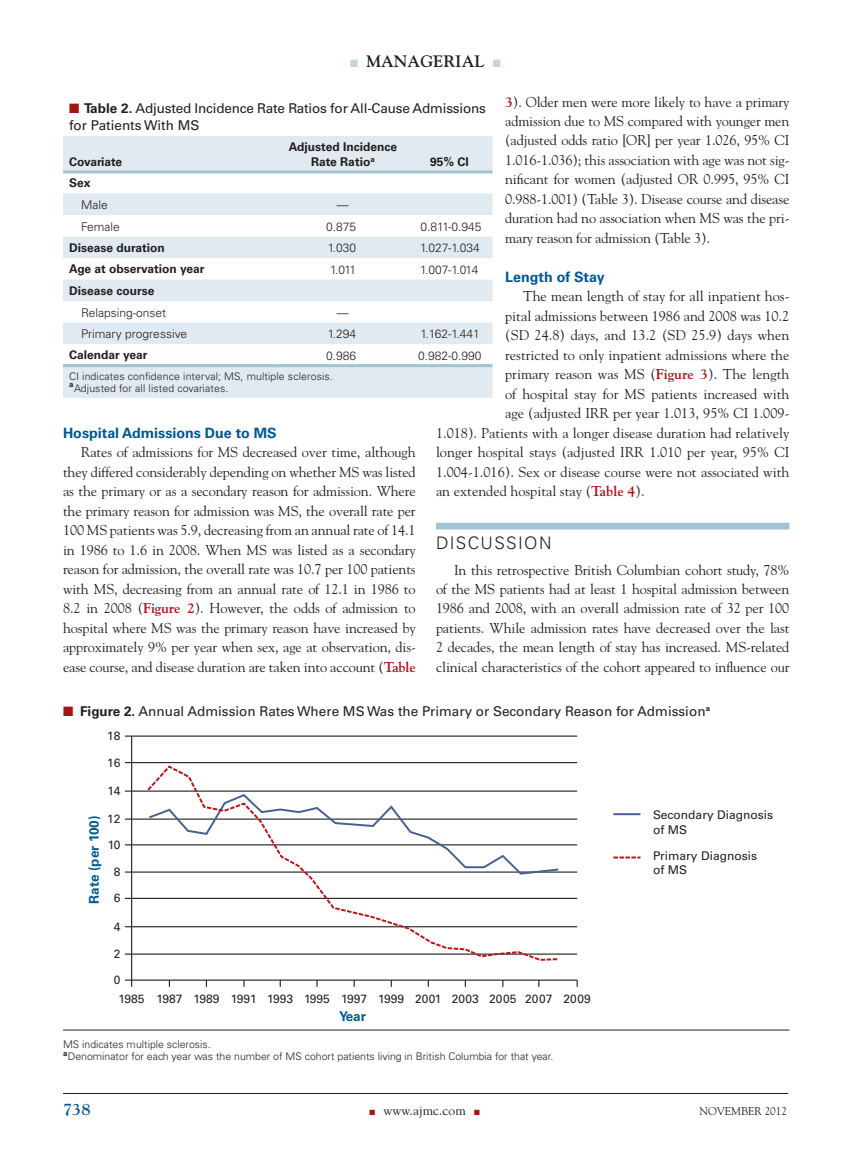
<style>
.page{position:relative;width:851px;height:1161px;background:#fff}
.page>*{position:absolute;margin:0;border:0;box-sizing:border-box;transform-origin:0 0}
.t1{font:300 17.25px "Univers";letter-spacing:.075em;color:#231f20}
.t2{font:700 16.5px "Goudy";color:#231f20}
.t3{font:700 16.5px "Goudy";color:#00578f}
.t4{font:14.25px/19.5px "Goudy";color:#231f20;text-align:justify}
.t5{font:700 14.25px "Univers";color:#00578f}
.t6{font:13.5px/16.5px "Univers";color:#231f20}
.t7{font:700 13.5px "Univers";color:#005b93}
.t8{font:13.5px "Goudy";color:#231f20}
.t9{font:300 12px "Univers";color:#231f20}
.t10{font:12px/14.4px "Univers";color:#231f20}
.t11{font:700 12px/15px "Univers";color:#231f20;text-align:center}
.t12{font:11.25px "Goudy";color:#231f20}
.t13{font:300 10.5px/12px "Univers";color:#231f20}
.s1{color:#c2d6e1}
.s2{font-weight:700;color:#a61216}
.s3{color:#a61216}
.s4{font-weight:700}
</style>
<div class="page">
<hr style="left:63px;top:1093px;width:725px;height:1px;background:#231f20">
<div style="left:436px;top:523px;width:353px;height:7px;background:#a1c3d3"></div>
<svg style="left:63px;top:136px;width:429px;height:262px;fill:#e0eaf0"></svg>
<hr style="left:63px;top:170px;width:217px;height:3px;background:#a1c3d3">
<hr style="left:280px;top:170px;width:126px;height:3px;background:#a1c3d3">
<hr style="left:406px;top:170px;width:86px;height:3px;background:#a1c3d3">
<hr style="left:63px;top:364px;width:217px;height:3px;background:#a1c3d3">
<hr style="left:280px;top:364px;width:126px;height:3px;background:#a1c3d3">
<hr style="left:406px;top:364px;width:86px;height:3px;background:#a1c3d3">
<hr style="left:63px;top:1030px;width:726px;height:1px;background:#231f20">
<hr style="left:131px;top:736px;width:1px;height:244px;background:#231f20">
<hr style="left:125px;top:736px;width:452px;height:1px;background:#231f20">
<hr style="left:125px;top:762px;width:452px;height:1px;background:#231f20">
<hr style="left:125px;top:791px;width:452px;height:1px;background:#231f20">
<hr style="left:125px;top:819px;width:452px;height:1px;background:#231f20">
<hr style="left:125px;top:844px;width:452px;height:1px;background:#231f20">
<hr style="left:125px;top:872px;width:452px;height:1px;background:#231f20">
<hr style="left:125px;top:898px;width:452px;height:1px;background:#231f20">
<hr style="left:125px;top:926px;width:452px;height:1px;background:#231f20">
<hr style="left:125px;top:954px;width:452px;height:1px;background:#231f20">
<hr style="left:125px;top:980px;width:452px;height:1px;background:#231f20">
<svg style="left:353px;top:980px;width:2px;height:7px"></svg>
<svg style="left:145px;top:765px;width:415px;height:196px"></svg>
<svg style="left:613px;top:857px;width:27px;height:1px"></svg>
<hr style="left:613px;top:813px;width:27px;height:2px;background:#456090">
<p class="t2" style="left:350px;top:51px;width:152px"><span class="s1">■</span> manageriAL <span class="s1">■</span></p>
<p class="t4" style="left:505px;top:92px;width:286px"><span class="s2">3</span>). Older men were more likely to have a primary admission due to MS compared with younger men (adjusted odds ratio [OR] per year 1.026, 95% CI 1.016-1.036); this association with age was not sig&shy;nificant for women (adjusted OR 0.995, 95% CI 0.988-1.001) (Table 3). Disease course and disease duration had no association when MS was the pri&shy;mary reason for admission (Table 3).</p>
<p class="t5" style="left:505px;top:269px;width:101px">Length of Stay</p>
<p class="t4" style="left:523px;top:287px;width:268px">The mean length of stay for all inpatient hos-</p>
<p class="t4" style="left:505px;top:306px;width:286px">pital admissions between 1986 and 2008 was 10.2</p>
<p class="t4" style="left:505px;top:326px;width:286px">(SD 24.8) days, and 13.2 (SD 25.9) days when</p>
<p class="t4" style="left:505px;top:345px;width:286px">restricted to only inpatient admissions where the</p>
<p class="t4" style="left:505px;top:365px;width:286px">primary reason was MS (<span class="s2">Figure 3</span>). The length</p>
<p class="t4" style="left:505px;top:384px;width:286px">of hospital stay for MS patients increased with</p>
<p class="t4" style="left:505px;top:404px;width:286px">age (adjusted IRR per year 1.013, 95% CI 1.009-</p>
<p class="t4" style="left:436px;top:423px;width:355px">1.018). Patients with a longer disease duration had relatively</p>
<p class="t4" style="left:436px;top:443px;width:355px">longer hospital stays (adjusted IRR 1.010 per year, 95% CI</p>
<p class="t4" style="left:436px;top:462px;width:355px">1.004-1.016). Sex or disease course were not associated with</p>
<p class="t4" style="left:436px;top:482px;width:210px">an extended hospital stay (<span class="s2">Table 4</span>).</p>
<p class="t1" style="left:436px;top:532px;width:117px">DISCUSSION</p>
<p class="t4" style="left:436px;top:560px;width:355px;text-indent:18px">In this retrospective British Columbian cohort study, 78% of the MS patients had at least 1 hospital admission between 1986 and 2008, with an overall admission rate of 32 per 100 patients. While admission rates have decreased over the last 2 decades, the mean length of stay has increased. MS-related clinical characteristics of the cohort appeared to influence our</p>
<p class="t6" style="left:69px;top:101px;width:418px"><span class="s3">■</span> <span class="s4">Table 2.</span> Adjusted Incidence Rate Ratios for All-Cause Admissions for Patients With MS</p>
<p class="t11" style="left:69px;top:154px;width:55px">Covariate</p>
<p class="t11" style="left:289px;top:139px;width:110px">Adjusted Incidence<br>Rate Ratio<sup>a</sup></p>
<p class="t11" style="left:430px;top:154px;width:40px">95% CI</p>
<p class="t11" style="left:69px;top:175px;width:23px">Sex</p>
<p class="t9" style="left:81px;top:198px;width:28px">Male</p>
<p class="t9" style="left:337px;top:198px;width:13px">—</p>
<p class="t9" style="left:81px;top:219px;width:40px">Female</p>
<p class="t9" style="left:326px;top:219px;width:32px">0.875</p>
<p class="t9" style="left:420px;top:219px;width:63px">0.811-0.945</p>
<p class="t11" style="left:69px;top:240px;width:97px">Disease duration</p>
<p class="t9" style="left:328px;top:241px;width:30px">1.030</p>
<p class="t9" style="left:420px;top:241px;width:61px">1.027-1.034</p>
<p class="t11" style="left:69px;top:261px;width:137px">Age at observation year</p>
<p class="t9" style="left:330px;top:262px;width:28px">1.011</p>
<p class="t9" style="left:420px;top:262px;width:60px">1.007-1.014</p>
<p class="t11" style="left:69px;top:283px;width:87px">Disease course</p>
<p class="t9" style="left:81px;top:305px;width:87px">Relapsing-onset</p>
<p class="t9" style="left:337px;top:305px;width:13px">—</p>
<p class="t9" style="left:81px;top:327px;width:108px">Primary progressive</p>
<p class="t9" style="left:328px;top:327px;width:30px">1.294</p>
<p class="t9" style="left:420px;top:327px;width:61px">1.162-1.441</p>
<p class="t11" style="left:69px;top:347px;width:80px">Calendar year</p>
<p class="t9" style="left:326px;top:348px;width:32px">0.986</p>
<p class="t9" style="left:418px;top:348px;width:65px">0.982-0.990</p>
<p class="t13" style="left:69px;top:370px;width:265px">CI indicates confidence interval; MS, multiple sclerosis. <sup>a</sup>Adjusted for all listed covariates.</p>
<p class="t5" style="left:63px;top:425px;width:215px">Hospital Admissions Due to MS</p>
<p class="t4" style="left:63px;top:443px;width:354px;text-indent:18px">Rates of admissions for MS decreased over time, although they differed considerably depending on whether MS was listed as the primary or as a secondary reason for admission. Where the primary reason for admission was MS, the overall rate per 100 MS patients was 5.9, decreasing from an annual rate of 14.1 in 1986 to 1.6 in 2008. When MS was listed as a secondary reason for admission, the overall rate was 10.7 per 100 patients with MS, decreasing from an annual rate of 12.1 in 1986 to 8.2 in 2008 (<span class="s2">Figure 2</span>). However, the odds of admission to hospital where MS was the primary reason have increased by approximately 9% per year when sex, age at observation, dis&shy;ease course, and disease duration are taken into account (<span class="s2">Table</span></p>
<p class="t6" style="left:63px;top:703px;width:648px"><span class="s3">■</span> <span class="s4">Figure 2.</span> Annual Admission Rates Where MS Was the Primary or Secondary Reason for Admission<sup>a</sup></p>
<p class="t10" style="left:107px;top:729px;width:15px">18</p>
<p class="t10" style="left:107px;top:755px;width:15px">16</p>
<p class="t10" style="left:107px;top:784px;width:14px">14</p>
<p class="t10" style="left:107px;top:806px;width:15px;line-height:25.8px">12<br>10</p>
<p class="t10" style="left:114px;top:859px;width:8px;line-height:26.2px">8<br>6</p>
<p class="t10" style="left:114px;top:919px;width:8px">4</p>
<p class="t10" style="left:114px;top:947px;width:8px">2</p>
<p class="t10" style="left:119px;top:991px;width:27px">1985</p>
<p class="t7" style="left:86px;top:904px;width:90px;rotate:-90deg">Rate (per 100)</p>
<p class="t10" style="left:114px;top:973px;width:8px">0</p>
<p class="t10" style="left:156px;top:991px;width:212px">1987 1989 1991 1993 1995 1997</p>
<p class="t7" style="left:339px;top:1008px;width:29px">Year</p>
<p class="t10" style="left:378px;top:991px;width:214px">1999 2001 2003 2005 2007 2009</p>
<p class="t13" style="left:63px;top:1039px;width:492px">MS indicates multiple sclerosis.<br><sup>a</sup>Denominator for each year was the number of MS cohort patients living in British Columbia for that year.</p>
<p class="t10" style="left:653px;top:808px;width:121px">Secondary Diagnosis of MS</p>
<p class="t10" style="left:653px;top:848px;width:105px">Primary Diagnosis of MS</p>
<p class="t3" style="left:63px;top:1099px;width:29px">738</p>
<p class="t8" style="left:369px;top:1102px;width:112px"><span class="s3">■</span> www.ajmc.com <span class="s3">■</span></p>
<p class="t12" style="left:699px;top:1104px;width:9px">november</p>
<p class="t12" style="left:764px;top:1104px;width:24px">2012</p>
</div>
